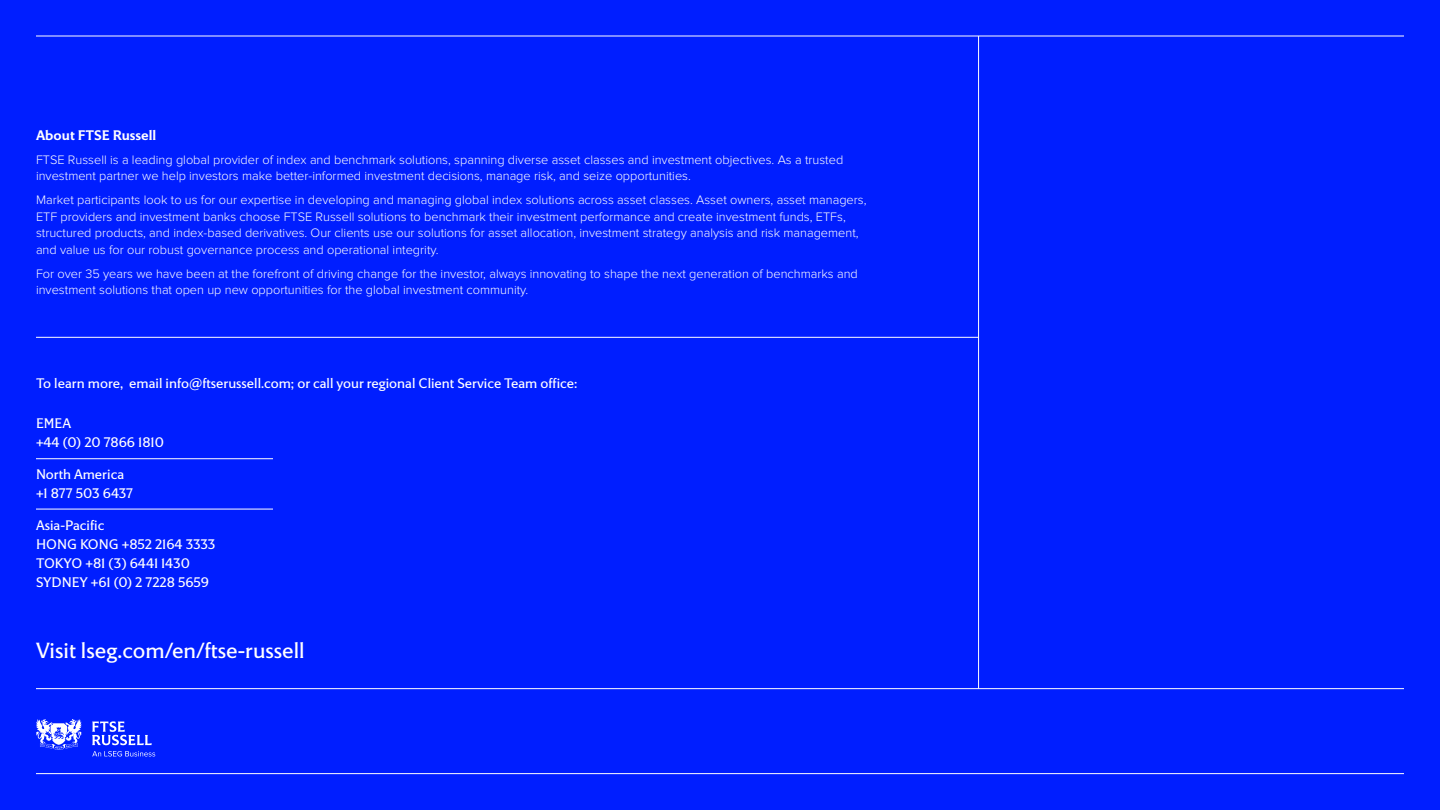
<style>
.page{position:relative;width:1440px;height:810px;background:#001eff}
.page>*{position:absolute;margin:0;border:0;box-sizing:border-box;transform-origin:0 0}
.t1{font:22.5px "LSEG Motto";color:#fff}
.t2{font:14.25px/18.8px "LSEG Motto";color:#fff}
.t3{font:600 14.25px "LSEG Motto";color:#fff}
.t4{font:300 12.75px/16.5px "Proxima Nova";color:#fff}
</style>
<div class="page">
<hr style="left:36px;top:773px;width:1368px;height:1px;background:#fff">
<hr style="left:36px;top:688px;width:1368px;height:1px;background:#fff">
<hr style="left:36px;top:36px;width:1368px;height:1px;background:#fff">
<hr style="left:978px;top:36px;width:1px;height:652px;background:#fff">
<hr style="left:36px;top:459px;width:237px;height:1px;background:#fff">
<hr style="left:36px;top:509px;width:237px;height:1px;background:#fff">
<hr style="left:36px;top:337px;width:943px;height:1px;background:#fff">
<svg style="left:36px;top:719px;width:119px;height:38px"></svg>
<p class="t3" style="left:36px;top:126px;width:122px">About FTSE Russell</p>
<p class="t4" style="left:36px;top:151px;width:809px">FTSE Russell is a leading global provider of index and benchmark solutions, spanning diverse asset classes and investment objectives. As a trusted investment partner we help investors make better-informed investment decisions, manage risk, and seize opportunities.</p>
<p class="t4" style="left:36px;top:192px;width:832px">Market participants look to us for our expertise in developing and managing global index solutions across asset classes. Asset owners, asset managers, ETF providers and investment banks choose FTSE Russell solutions to benchmark their investment performance and create investment funds, ETFs, structured products, and index-based derivatives. Our clients use our solutions for asset allocation, investment strategy analysis and risk management, and value us for our robust governance process and operational integrity.</p>
<p class="t4" style="left:36px;top:265px;width:823px">For over 35 years we have been at the forefront of driving change for the investor, always innovating to shape the next generation of benchmarks and investment solutions that open up new opportunities for the global investment community.</p>
<p class="t2" style="left:36px;top:374px;width:543px">To learn more, email info@ftserussell.com; or call your regional Client Service Team office:</p>
<p class="t2" style="left:36px;top:414px;width:129px">EMEA<br>+44 (0) 20 7866 1810</p>
<p class="t2" style="left:36px;top:465px;width:98px">North America +1 877 503 6437</p>
<p class="t2" style="left:36px;top:516px;width:181px">Asia-Pacific<br>HONG KONG +852 2164 3333<br>TOKYO +81 (3) 6441 1430<br>SYDNEY +61 (0) 2 7228 5659</p>
<h1 class="t1" style="left:36px;top:637px;width:270px">Visit lseg.com/en/ftse-russell</h1>
</div>
